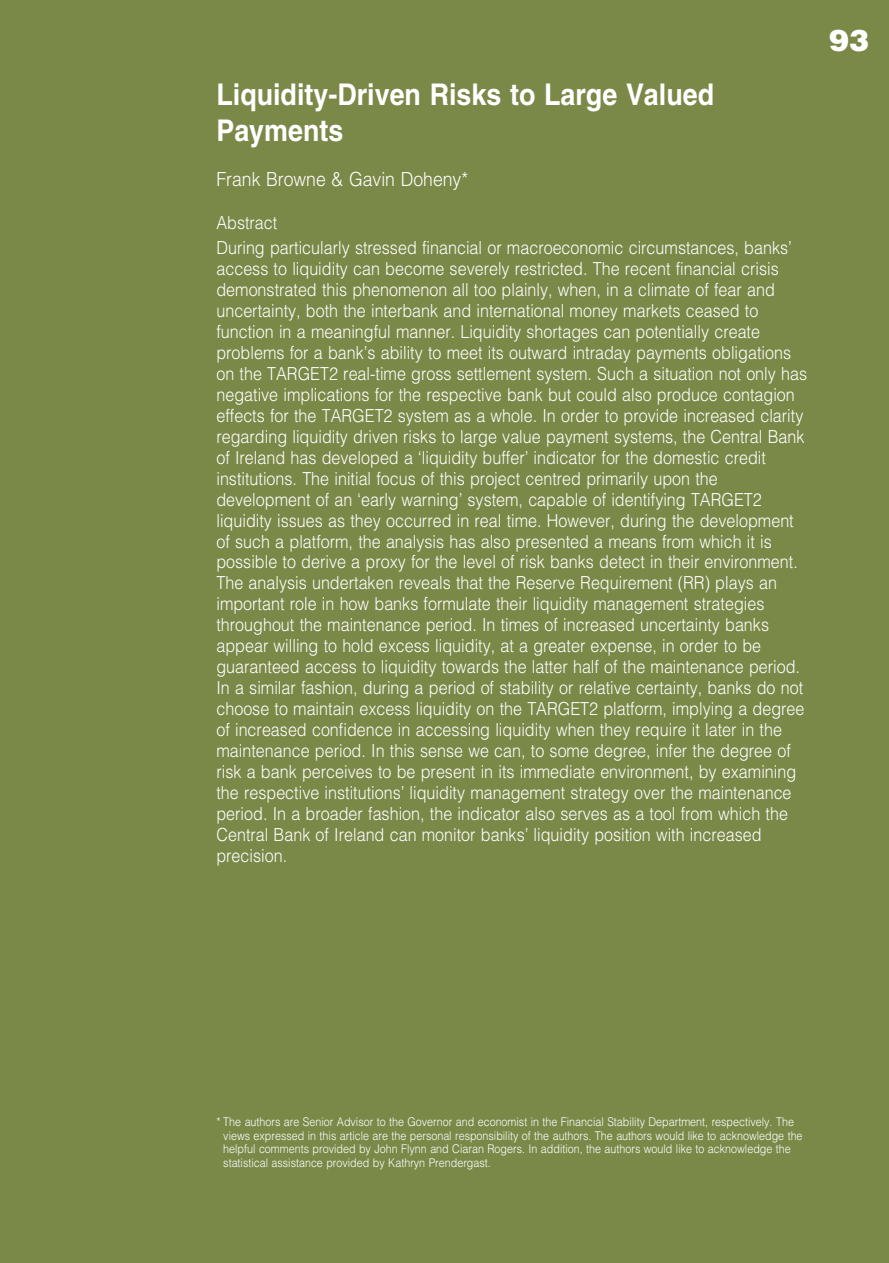
<style>
.page{position:relative;width:889px;height:1263px;background:#fff}
.page>*{position:absolute;margin:0;border:0;box-sizing:border-box;transform-origin:0 0}
.t1{font:700 29.85px/35.8px "Helvetica";color:#fff;scale:.9 1}
.t2{font:900 29.85px "Helvetica";color:#fff}
.t3{font:300 19.5px "Helvetica";color:#fff;scale:.91 1}
.t4{font:300 18px/21px "Helvetica";color:#fff;scale:.9 1}
.t5{font:300 12px/13.5px "Helvetica";color:#fff;scale:.9 1}
</style>
<div class="page">
<div style="left:0;top:0;width:888px;height:1263px;background:#7a8948"></div>
<h1 class="t1" style="left:216px;top:79px;width:554px">Liquidity-Driven Risks to Large Valued<br>Payments</h1>
<p class="t3" style="left:216px;top:172px;width:278px">Frank Browne &amp; Gavin Doheny*</p>
<p class="t4" style="left:216px;top:212px;width:640px;line-height:25.3px">Abstract<br>During particularly stressed financial or macroeconomic circumstances, banks’</p>
<p class="t4" style="left:216px;top:260px;width:657px">access to liquidity can become severely restricted. The recent financial crisis demonstrated this phenomenon all too plainly, when, in a climate of fear and uncertainty, both the interbank and international money markets ceased to function in a meaningful manner. Liquidity shortages can potentially create problems for a bank’s ability to meet its outward intraday payments obligations on the TARGET2 real-time gross settlement system. Such a situation not only has negative implications for the respective bank but could also produce contagion effects for the TARGET2 system as a whole. In order to provide increased clarity regarding liquidity driven risks to large value payment systems, the Central Bank of Ireland has developed a ‘liquidity buffer’ indicator for the domestic credit institutions. The initial focus of this project centred primarily upon the development of an ‘early warning’ system, capable of identifying TARGET2 liquidity issues as they occurred in real time. However, during the development of such a platform, the analysis has also presented a means from which it is possible to derive a proxy for the level of risk banks detect in their environment.<br>The analysis undertaken reveals that the Reserve Requirement (RR) plays an important role in how banks formulate their liquidity management strategies throughout the maintenance period. In times of increased uncertainty banks appear willing to hold excess liquidity, at a greater expense, in order to be guaranteed access to liquidity towards the latter half of the maintenance period.<br>In a similar fashion, during a period of stability or relative certainty, banks do not choose to maintain excess liquidity on the TARGET2 platform, implying a degree of increased confidence in accessing liquidity when they require it later in the maintenance period. In this sense we can, to some degree, infer the degree of risk a bank perceives to be present in its immediate environment, by examining the respective institutions’ liquidity management strategy over the maintenance period. In a broader fashion, the indicator also serves as a tool from which the Central Bank of Ireland can monitor banks’ liquidity position with increased precision.</p>
<h1 class="t2" style="left:829px;top:30px;width:41px">93</h1>
<p class="t5" style="left:223px;top:1116px;width:645px;text-indent:-7px">* The authors are Senior Advisor to the Governor and economist in the Financial Stability Department, respectively. The views expressed in this article are the personal responsibility of the authors. The authors would like to acknowledge the helpful comments provided by John Flynn and Ciaran Rogers. In addition, the authors would like to acknowledge the statistical assistance provided by Kathryn Prendergast.</p>
</div>
